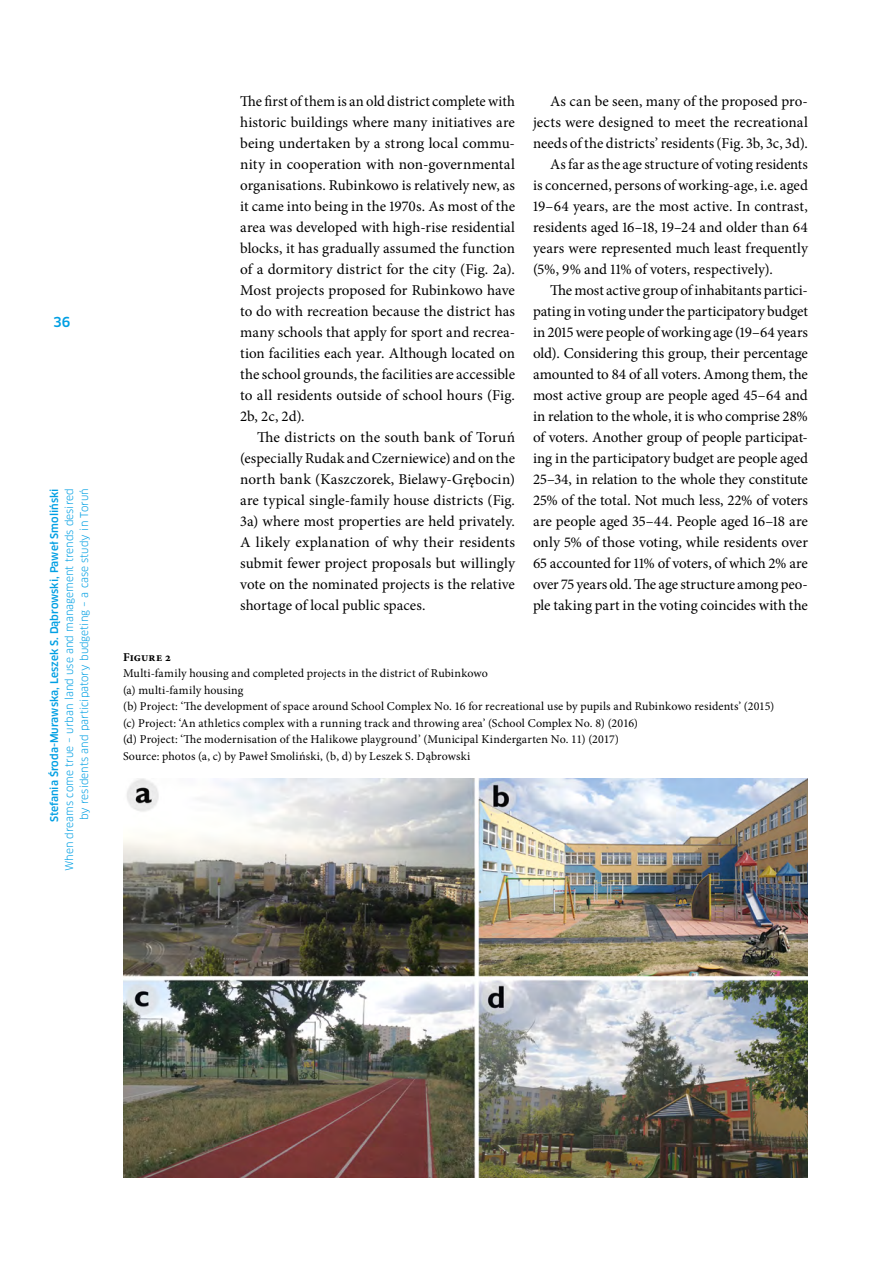
<style>
.page{position:relative;width:893px;height:1263px;background:#fff}
.page>*{position:absolute;margin:0;border:0;box-sizing:border-box;transform-origin:0 0}
.UDI_txt{font:15px/21px "Minion Pro";color:#000;text-align:justify}
.t1{font:500 13.5px "Clan Pro";color:#009fe3}
.UDI_fot_fig{font:12px/16.5px "Minion Pro";letter-spacing:.01em;color:#000}
.t2{font:10.5px/15px "Clan Pro";color:#009fe3;text-align:right}
.t3{font:500 10.5px "Clan Pro";color:#009fe3}
.s1{font-weight:700}
</style>
<div class="page">
<img style="left:123px;top:778px;width:685px;height:399px">
<p class="t1" style="left:53px;top:314px;width:19px">36</p>
<p class="t3" style="left:48px;top:822px;width:335px;rotate:-90deg">Stefania Środa-Murawska, Leszek S. Dąbrowski, Paweł Smoliński</p>
<p class="t2" style="left:62px;top:871px;width:385px;rotate:-90deg">When dreams come true – urban land use and management trends desired by residents and participatory budgeting – a case study in Toruń</p>
<p class="UDI_txt" style="left:240px;top:91px;width:276px">The first of them is an old district complete with historic buildings where many initiatives are being undertaken by a strong local commu&shy;nity in cooperation with non-governmental organisations. Rubinkowo is relatively new, as it came into being in the 1970s. As most of the area was developed with high-rise residential blocks, it has gradually assumed the function of a dormitory district for the city (Fig. 2a).<br>Most projects proposed for Rubinkowo have to do with recreation because the district has many schools that apply for sport and recrea&shy;tion facilities each year. Although located on the school grounds, the facilities are accessible to all residents outside of school hours (Fig.<br>2b, 2c, 2d).</p>
<p class="UDI_txt" style="left:240px;top:427px;width:276px;text-indent:17px">The districts on the south bank of Toruń (especially Rudak and Czerniewice) and on the north bank (Kaszczorek, Bielawy-Grębocin) are typical single-family house districts (Fig.<br>3a) where most properties are held privately.<br>A likely explanation of why their residents submit fewer project proposals but willingly vote on the nominated projects is the relative shortage of local public spaces.</p>
<p class="UDI_txt" style="left:533px;top:91px;width:276px;text-indent:17px">As can be seen, many of the proposed pro&shy;jects were designed to meet the recreational needs of the districts’ residents (Fig. 3b, 3c, 3d).</p>
<p class="UDI_txt" style="left:533px;top:154px;width:276px;text-indent:17px">As far as the age structure of voting residents is concerned, persons of working-age, i.e. aged 19–64 years, are the most active. In contrast, residents aged 16–18, 19–24 and older than 64 years were represented much least frequently (5%, 9% and 11% of voters, respectively).</p>
<p class="UDI_txt" style="left:533px;top:280px;width:276px;text-indent:17px">The most active group of inhabitants partici&shy;pating in voting under the participatory budget in 2015 were people of working age (19–64 years old). Considering this group, their percentage amounted to 84 of all voters. Among them, the most active group are people aged 45–64 and in relation to the whole, it is who comprise 28% of voters. Another group of people participat&shy;ing in the participatory budget are people aged 25–34, in relation to the whole they constitute 25% of the total. Not much less, 22% of voters are people aged 35–44. People aged 16–18 are only 5% of those voting, while residents over 65 accounted for 11% of voters, of which 2% are over 75 years old. The age structure among peo&shy;ple taking part in the voting coincides with the</p>
<p class="UDI_fot_fig" style="left:123px;top:649px;width:653px"><span class="s1">Figure 2<br></span>Multi-family housing and completed projects in the district of Rubinkowo<br>(a) multi-family housing<br>(b) Project: ‘The development of space around School Complex No. 16 for recreational use by pupils and Rubinkowo residents’ (2015) (c) Project: ‘An athletics complex with a running track and throwing area’ (School Complex No. 8) (2016)<br>(d) Project: ‘The modernisation of the Halikowe playground’ (Municipal Kindergarten No. 11) (2017)<br>Source: photos (a, c) by Paweł Smoliński, (b, d) by Leszek S. Dąbrowski</p>
</div>
